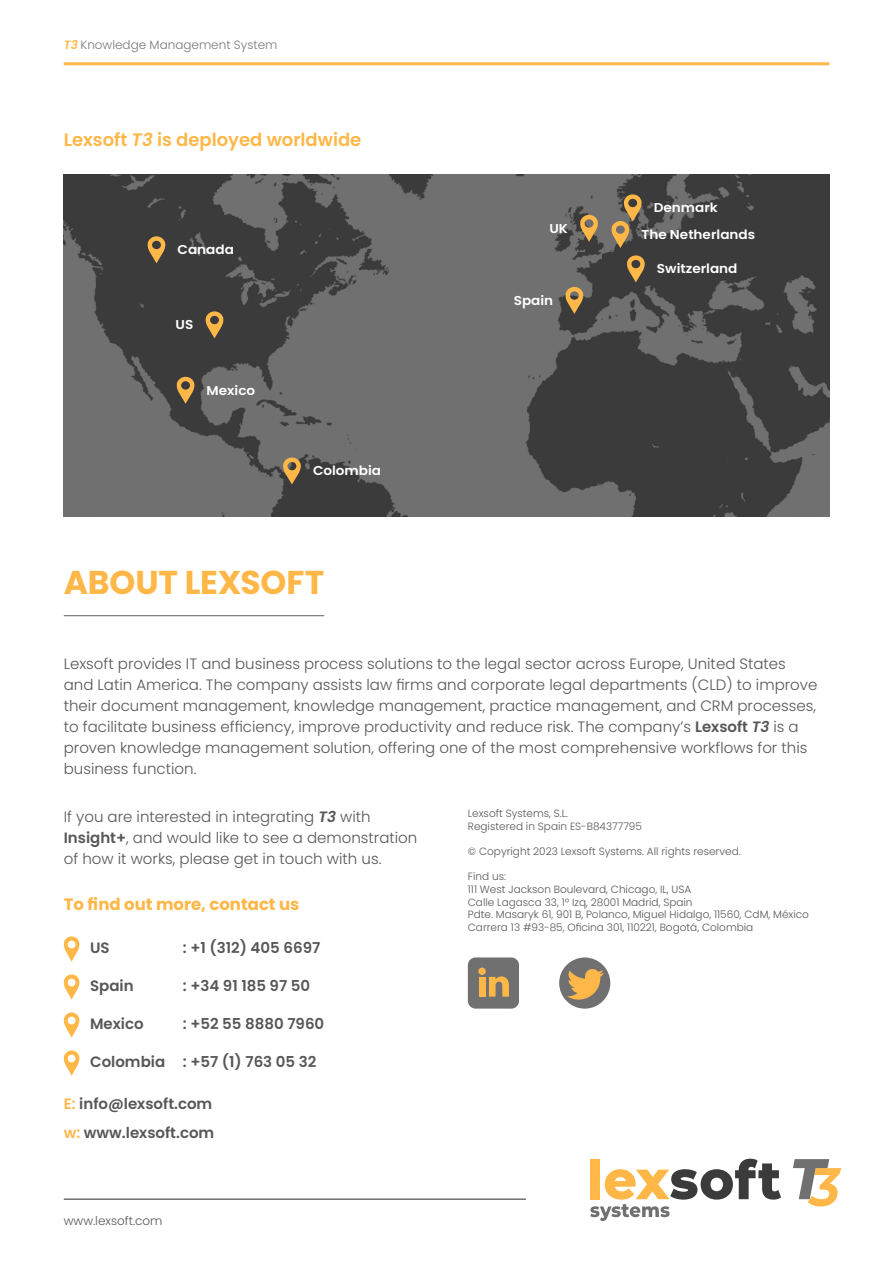
<style>
.page{position:relative;width:893px;height:1263px;background:#fff}
.page>*{position:absolute;margin:0;border:0;box-sizing:border-box;transform-origin:0 0}
.t1{font:700 33px "Poppins";letter-spacing:-.005em;color:#ffb748}
.t2{font:600 18px "Poppins";color:#ffb748}
.t3{font:700 16.5px "Poppins";color:#ffb748}
.t4{font:300 15px/21px "Poppins";color:#575757}
.t5{font:600 15px/29.5px "Poppins";color:#575757}
.t6{font:600 12.9px "Poppins";color:#fff;scale:1.06 1}
.t7{font:300 12px "Poppins";color:#797979}
.t8{font:300 12px "Poppins";color:#575757}
.t9{font:300 10.5px/12.6px "Poppins";color:#575757}
.s1{font-weight:600;font-style:italic;color:#ffb748}
.s2{font-style:italic}
.s3{font-weight:600}
.s4{font-weight:600;font-style:italic}
.s5{color:#ffb748}
</style>
<div class="page">
<hr style="left:64px;top:1198px;width:462px;height:2px;background:#707070">
<hr style="left:64px;top:62px;width:765px;height:3px;background:#ffb748">
<img style="left:64px;top:175px;width:765px;height:342px">
<hr style="left:64px;top:615px;width:260px;height:1px;background:#707070">
<svg style="left:580px;top:215px;width:18px;height:27px"></svg>
<svg style="left:611px;top:194px;width:31px;height:54px;background:#8a7453"></svg>
<svg style="left:627px;top:255px;width:18px;height:27px"></svg>
<svg style="left:565px;top:287px;width:18px;height:27px"></svg>
<svg style="left:205px;top:311px;width:19px;height:27px"></svg>
<svg style="left:176px;top:376px;width:19px;height:28px"></svg>
<svg style="left:283px;top:457px;width:18px;height:27px"></svg>
<svg style="left:147px;top:236px;width:19px;height:27px"></svg>
<svg style="left:590px;top:1159px;width:191px;height:62px"></svg>
<svg style="left:793px;top:1159px;width:48px;height:47px"></svg>
<svg style="left:64px;top:936px;width:16px;height:26px"></svg>
<svg style="left:64px;top:974px;width:16px;height:26px"></svg>
<svg style="left:64px;top:1012px;width:16px;height:26px"></svg>
<svg style="left:64px;top:1050px;width:16px;height:26px"></svg>
<div style="left:559px;top:957px;width:51px;height:52px;background:#707070;border-radius:50%"></div>
<svg style="left:567px;top:969px;width:37px;height:31px"></svg>
<div style="left:468px;top:957px;width:51px;height:52px;background:#707070;border-radius:8px"></div>
<div style="left:478px;top:967px;width:8px;height:8px;background:#ffb748;border-radius:50%"></div>
<div style="left:479px;top:977px;width:6px;height:20px;background:#ffb748"></div>
<svg style="left:489px;top:976px;width:20px;height:21px"></svg>
<p class="t7" style="left:64px;top:38px;width:215px"><span class="s1">T3</span> Knowledge Management System</p>
<p class="t2" style="left:64px;top:130px;width:299px">Lexsoft <span class="s2">T3</span> is deployed worldwide</p>
<p class="t6" style="left:178px;top:242px;width:55px">Canada</p>
<p class="t6" style="left:176px;top:317px;width:18px">US</p>
<p class="t6" style="left:207px;top:382px;width:47px">Mexico</p>
<p class="t6" style="left:313px;top:463px;width:66px">Colombia</p>
<h1 class="t1" style="left:64px;top:563px;width:262px">ABOUT LEXSOFT</h1>
<p class="t6" style="left:549px;top:221px;width:19px">UK</p>
<p class="t6" style="left:514px;top:293px;width:39px">Spain</p>
<p class="t6" style="left:654px;top:200px;width:62px">Denmark</p>
<p class="t6" style="left:641px;top:227px;width:109px">The Netherlands</p>
<p class="t6" style="left:657px;top:261px;width:77px">Switzerland</p>
<p class="t4" style="left:64px;top:653px;width:755px">Lexsoft provides IT and business process solutions to the legal sector across Europe, United States and Latin America. The company assists law firms and corporate legal departments (CLD) to improve their document management, knowledge management, practice management, and CRM processes, to facilitate business efficiency, improve productivity and reduce risk. The company’s <span class="s3">Lexsoft</span> <span class="s4">T3</span> is a proven knowledge management solution, offering one of the most comprehensive workflows for this business function.</p>
<p class="t4" style="left:64px;top:806px;width:355px">If you are interested in integrating <span class="s4">T3</span> with<br><span class="s3">Insight+</span>, and would like to see a demonstration of how it works, please get in touch with us.</p>
<p class="t3" style="left:64px;top:895px;width:237px">To find out more, contact us</p>
<p class="t5" style="left:90px;top:933px;width:21px">US</p>
<p class="t5" style="left:183px;top:933px;width:139px">: +1 (312) 405 6697</p>
<p class="t5" style="left:90px;top:971px;width:45px">Spain</p>
<p class="t5" style="left:183px;top:971px;width:129px">: +34 91 185 97 50</p>
<p class="t5" style="left:90px;top:1009px;width:55px">Mexico</p>
<p class="t5" style="left:183px;top:1009px;width:143px">: +52 55 8880 7960</p>
<p class="t5" style="left:90px;top:1047px;width:228px">Colombia : +57 (1) 763 05 32</p>
<p class="t5" style="left:64px;top:1089px;width:152px"><span class="s5">E:</span> info@lexsoft.com <span class="s5">w:</span> www.lexsoft.com</p>
<p class="t8" style="left:64px;top:1214px;width:100px">www.lexsoft.com</p>
<p class="t9" style="left:468px;top:807px;width:176px">Lexsoft Systems, S.L.<br>Registered in Spain ES-B84377795</p>
<p class="t9" style="left:468px;top:845px;width:274px">© Copyright 2023 Lexsoft Systems. All rights reserved.</p>
<p class="t9" style="left:468px;top:870px;width:343px">Find us:<br>111 West Jackson Boulevard, Chicago, IL, USA<br>Calle Lagasca 33, 1º Izq, 28001 Madrid, Spain<br>Pdte. Masaryk 61, 901 B, Polanco, Miguel Hidalgo, 11560, CdM, México Carrera 13 #93-85, Oficina 301, 110221, Bogotá, Colombia</p>
</div>
